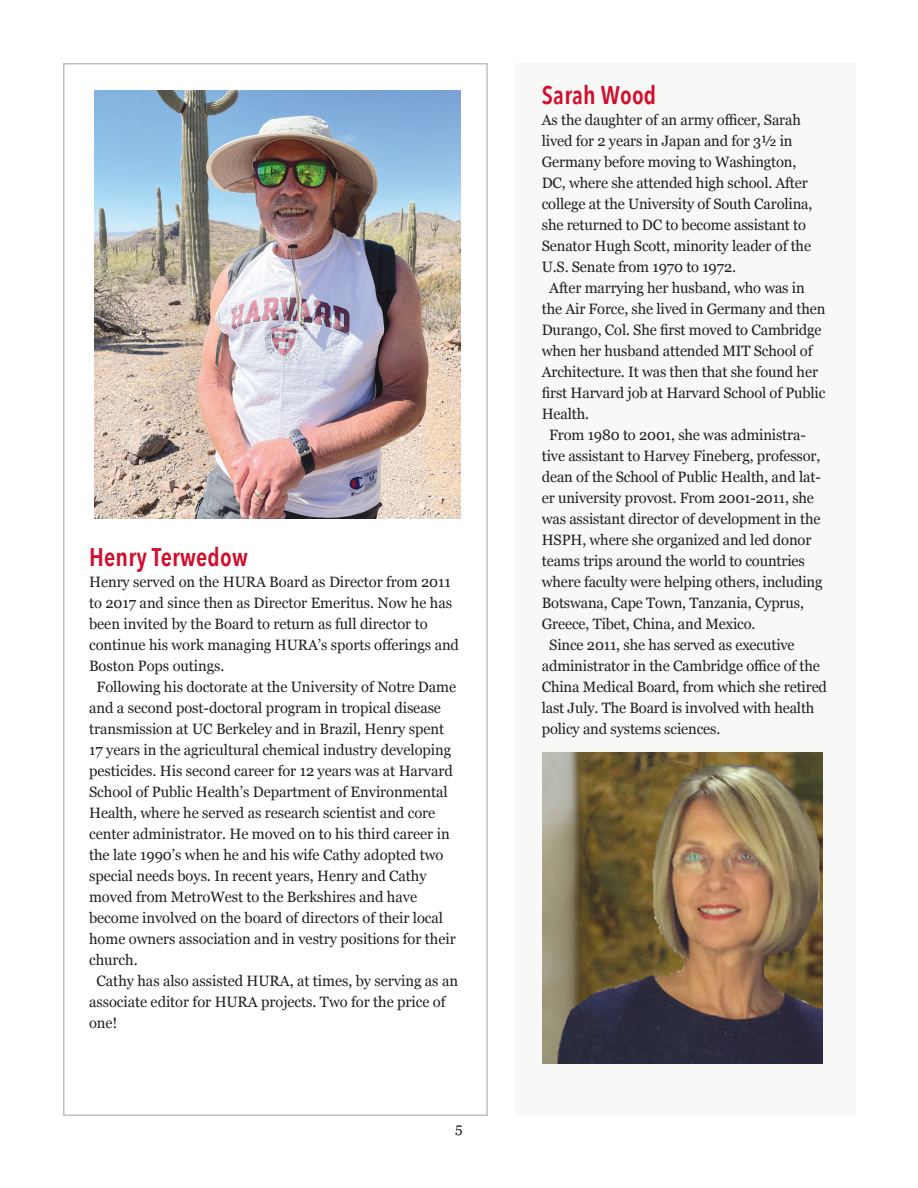
<style>
.page{position:relative;width:918px;height:1188px;background:#fff}
.page>*{position:absolute;margin:0;border:0;box-sizing:border-box;transform-origin:0 0}
.t1{font:600 25.5px "Avenir Next Condensed";letter-spacing:.01em;color:#d30d2b}
.t2{font:15px/21px "Georgia";letter-spacing:-.01em;color:#231f20}
.t3{font:14.25px "Georgia";color:#231f20}
</style>
<div class="page">
<div style="left:515px;top:63px;width:341px;height:1053px;background:#f8f8f6"></div>
<img style="left:94px;top:90px;width:367px;height:428px">
<img style="left:543px;top:753px;width:279px;height:310px">
<p class="t1" style="left:89px;top:535px;width:161px">Henry Terwedow</p>
<p class="t2" style="left:89px;top:571px;width:371px">Henry served on the HURA Board as Director from 2011 to 2017 and since then as Director Emeritus. Now he has been invited by the Board to return as full director to continue his work managing HURA’s sports offerings and Boston Pops outings.</p>
<p class="t2" style="left:89px;top:676px;width:369px;text-indent:8px">Following his doctorate at the University of Notre Dame and a second post-doctoral program in tropical disease transmission at UC Berkeley and in Brazil, Henry spent 17 years in the agricultural chemical industry developing pesticides. His second career for 12 years was at Harvard School of Public Health’s Department of Environmental Health, where he served as research scientist and core center administrator. He moved on to his third career in the late 1990’s when he and his wife Cathy adopted two special needs boys. In recent years, Henry and Cathy moved from MetroWest to the Berkshires and have become involved on the board of directors of their local home owners association and in vestry positions for their church.</p>
<p class="t2" style="left:89px;top:970px;width:371px;text-indent:8px">Cathy has also assisted HURA, at times, by serving as an associate editor for HURA projects. Two for the price of one!</p>
<p class="t3" style="left:455px;top:1117px;width:9px">5</p>
<p class="t1" style="left:542px;top:73px;width:116px">Sarah Wood</p>
<p class="t2" style="left:542px;top:109px;width:272px">As the daughter of an army officer, Sarah lived for 2 years in Japan and for 3½ in Germany before moving to Washington, DC, where she attended high school. After college at the University of South Carolina, she returned to DC to become assistant to Senator Hugh Scott, minority leader of the U.S. Senate from 1970 to 1972.</p>
<p class="t2" style="left:542px;top:277px;width:285px;text-indent:8px">After marrying her husband, who was in the Air Force, she lived in Germany and then Durango, Col. She first moved to Cambridge when her husband attended MIT School of Architecture. It was then that she found her first Harvard job at Harvard School of Public Health.</p>
<p class="t2" style="left:542px;top:424px;width:282px;text-indent:8px">From 1980 to 2001, she was administra&shy;tive assistant to Harvey Fineberg, professor, dean of the School of Public Health, and lat&shy;er university provost. From 2001-2011, she was assistant director of development in the HSPH, where she organized and led donor teams trips around the world to countries where faculty were helping others, including Botswana, Cape Town, Tanzania, Cyprus, Greece, Tibet, China, and Mexico.</p>
<p class="t2" style="left:542px;top:634px;width:287px;text-indent:8px">Since 2011, she has served as executive administrator in the Cambridge office of the China Medical Board, from which she retired last July. The Board is involved with health policy and systems sciences.</p>
</div>
